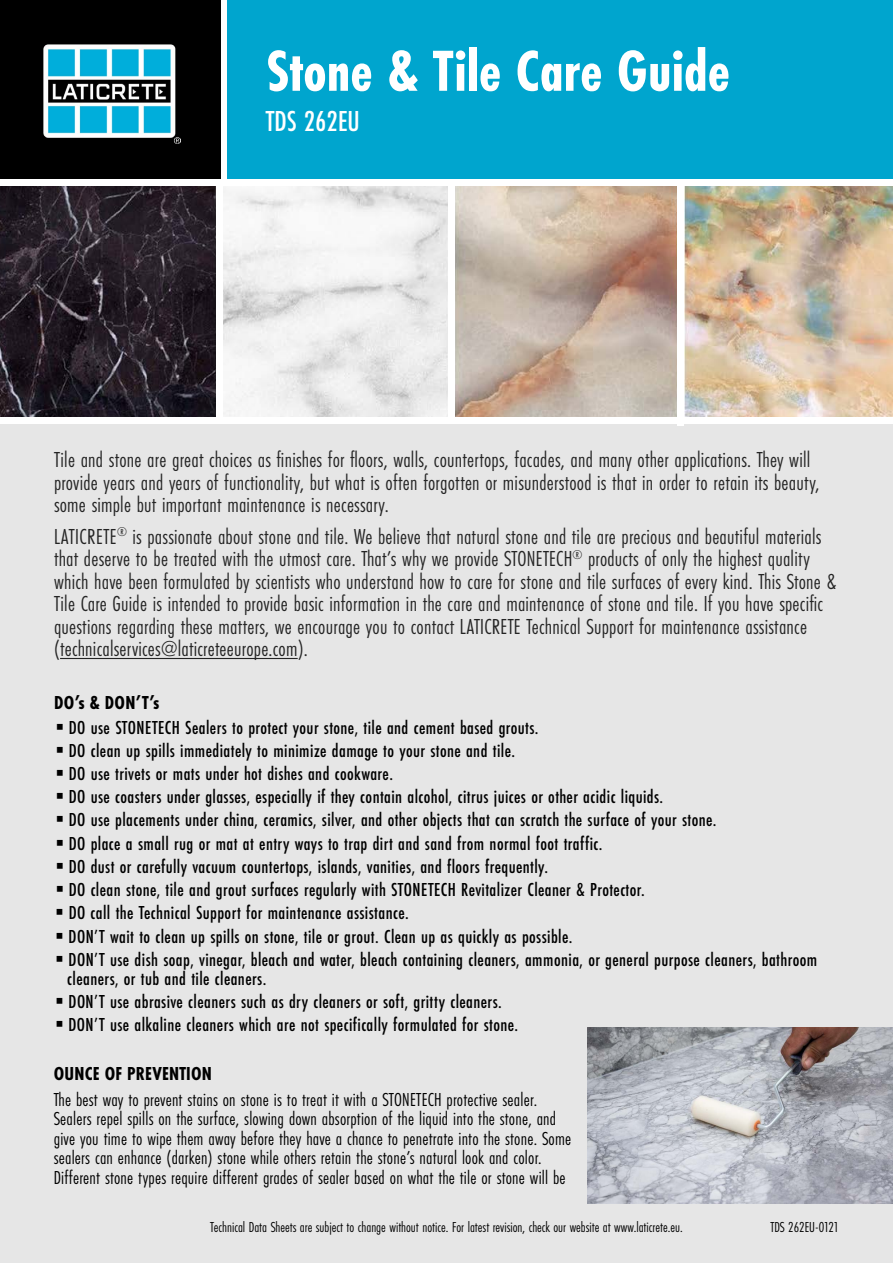
<style>
.page{position:relative;width:893px;height:1263px;background:#fff}
.page>*{position:absolute;margin:0;border:0;box-sizing:border-box;transform-origin:0 0}
.t1{font:700 60px "Futura PT Cond";color:#fff}
.t2{font:500 30px "Futura PT Cond";color:#fff}
.t3{font:22.5px/22.5px "Futura PT Cond";letter-spacing:.01em;color:#242424}
.t4{font:500 19.5px/23.2px "Futura PT Cond";letter-spacing:.02em;color:#000}
.t5{font:19.5px/19.5px "Futura PT Cond";letter-spacing:.01em;color:#000}
.t6{font:700 19.5px "Futura PT Cond";letter-spacing:.01em;color:#000}
.t7{font:15px "Futura PT Cond";color:#000}
</style>
<div class="page">
<div style="left:0;top:182px;width:893px;height:1081px;background:#e6e6e6"></div>
<div style="left:227px;top:0;width:666px;height:182px;background:#00a5ce"></div>
<div style="left:0;top:0;width:221px;height:182px;background:#000"></div>
<img style="left:44px;top:44px;width:137px;height:99px">
<img style="left:0;top:185px;width:893px;height:232px">
<div style="left:216px;top:180px;width:7px;height:240px;background:#fff"></div>
<div style="left:448px;top:180px;width:7px;height:241px;background:#fff"></div>
<div style="left:677px;top:180px;width:7px;height:246px;background:#fff"></div>
<div style="left:0;top:417px;width:893px;height:7px;background:#fff"></div>
<div style="left:0;top:179px;width:893px;height:6px;background:#fff"></div>
<hr style="left:60px;top:658px;width:238px;height:1px;background:#242424">
<img style="left:587px;top:1027px;width:306px;height:176px">
<h1 class="t1" style="left:266px;top:36px;width:466px">Stone &amp; Tile Care Guide</h1>
<h2 class="t2" style="left:266px;top:104px;width:95px">TDS 262EU</h2>
<p class="t3" style="left:54px;top:448px;width:767px">Tile and stone are great choices as finishes for floors, walls, countertops, facades, and many other applications. They will provide years and years of functionality, but what is often forgotten or misunderstood is that in order to retain its beauty, some simple but important maintenance is necessary.</p>
<p class="t3" style="left:54px;top:525px;width:784px">LATICRETE<sup>®</sup> is passionate about stone and tile. We believe that natural stone and tile are precious and beautiful materials that deserve to be treated with the utmost care. That’s why we provide STONETECH<sup>®</sup> products of only the highest quality which have been formulated by scientists who understand how to care for stone and tile surfaces of every kind. This Stone &amp; Tile Care Guide is intended to provide basic information in the care and maintenance of stone and tile. If you have specific questions regarding these matters, we encourage you to contact LATICRETE Technical Support for maintenance assistance (technicalservices@laticreteeurope.com).</p>
<p class="t6" style="left:54px;top:691px;width:107px">DO’s &amp; DON’T’s</p>
<p class="t4" style="left:69px;top:715px;width:750px">DO use STONETECH Sealers to protect your stone, tile and cement based grouts.<br>DO clean up spills immediately to minimize damage to your stone and tile.<br>DO use trivets or mats under hot dishes and cookware.<br>DO use coasters under glasses, especially if they contain alcohol, citrus juices or other acidic liquids.<br>DO use placements under china, ceramics, silver, and other objects that can scratch the surface of your stone.<br>DO place a small rug or mat at entry ways to trap dirt and sand from normal foot traffic.<br>DO dust or carefully vacuum countertops, islands, vanities, and floors frequently.<br>DO clean stone, tile and grout surfaces regularly with STONETECH Revitalizer Cleaner &amp; Protector.<br>DO call the Technical Support for maintenance assistance.<br>DON’T wait to clean up spills on stone, tile or grout. Clean up as quickly as possible.<br>DON’T use dish soap, vinegar, bleach and water, bleach containing cleaners, ammonia, or general purpose cleaners, bathroom</p>
<p class="t4" style="left:67px;top:966px;width:452px">cleaners, or tub and tile cleaners.<br>DON’T use abrasive cleaners such as dry cleaners or soft, gritty cleaners.<br>DON’T use alkaline cleaners which are not specifically formulated for stone.</p>
<p class="t6" style="left:54px;top:1062px;width:160px">OUNCE OF PREVENTION</p>
<p class="t5" style="left:54px;top:1089px;width:519px">The best way to prevent stains on stone is to treat it with a STONETECH protective sealer.<br>Sealers repel spills on the surface, slowing down absorption of the liquid into the stone, and give you time to wipe them away before they have a chance to penetrate into the stone. Some sealers can enhance (darken) stone while others retain the stone’s natural look and color.<br>Different stone types require different grades of sealer based on what the tile or stone will be</p>
<p class="t7" style="left:210px;top:1218px;width:474px">Technical Data Sheets are subject to change without notice. For latest revision, check our website at www.laticrete.eu.</p>
<p class="t7" style="left:770px;top:1218px;width:70px">TDS 262EU-0121</p>
</div>
